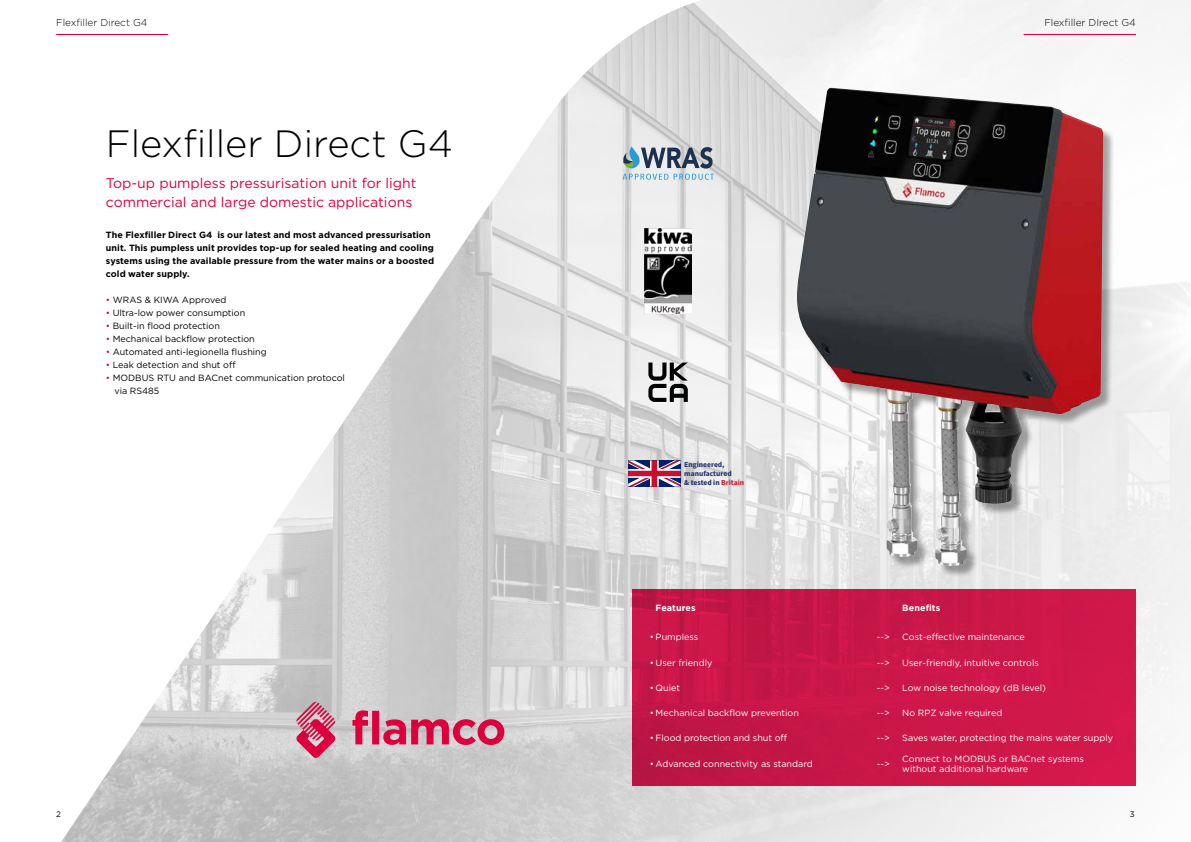
<style>
.page{position:relative;width:1191px;height:842px;background:#fff}
.page>*{position:absolute;margin:0;border:0;box-sizing:border-box;transform-origin:0 0}
.t1{font:300 38px "Gotham";color:#000}
.t2{font:14px/19px "Gotham";color:#dc013d}
.t3{font:300 10px "Gotham";color:#000}
.t4{font:9px/10.8px "Gotham";color:#fff}
.t5{font:9px/13px "Gotham";color:#000}
.t6{font:700 9px/13px "Gotham";letter-spacing:.005em;color:#000}
.t7{font:700 9px "Gotham";letter-spacing:.005em;color:#fff}
.t8{font:8px "Gotham";color:#000}
.t9{font:700 7.5px/8.9px "Source Sans Pro";color:#25346c}
.s1{color:#dc013d}
.s2{color:#cf172c}
</style>
<div class="page">
<img style="left:61px;top:0;width:1130px;height:842px">
<div style="left:92px;top:189px;width:334px;height:25px;background:#fff"></div>
<div style="left:633px;top:589px;width:503px;height:197px;background:linear-gradient(to right,#c01645,#d3184c)"></div>
<svg style="left:621px;top:146px;width:93px;height:34px;background:#9eaeb9"></svg>
<svg style="left:648px;top:363px;width:40px;height:39px"></svg>
<img style="left:645px;top:229px;width:46px;height:85px">
<svg style="left:628px;top:460px;width:52px;height:27px"></svg>
<div style="left:798px;top:90px;width:317px;height:488px;background:#000;opacity:.35"></div>
<img style="left:796px;top:92px;width:147px;height:465px">
<hr style="left:56px;top:34px;width:112px;height:1px;background:#dc013d">
<hr style="left:1023px;top:34px;width:113px;height:1px;background:#dc013d">
<svg style="left:352px;top:710px;width:152px;height:35px;background:#d37690"></svg>
<svg style="left:296px;top:702px;width:40px;height:56px;background:#d2708b"></svg>
<p class="t3" style="left:56px;top:16px;width:93px">Flexfiller Direct G4</p>
<p class="t3" style="left:1044px;top:16px;width:93px">Flexfiller DIrect G4</p>
<h1 class="t1" style="left:106px;top:120px;width:348px">Flexfiller Direct G4</h1>
<h2 class="t2" style="left:106px;top:174px;width:312px">Top-up pumpless pressurisation unit for light commercial and large domestic applications</h2>
<p class="t6" style="left:106px;top:228px;width:330px">The Flexfiller Direct G4 is our latest and most advanced pressurisation unit. This pumpless unit provides top-up for sealed heating and cooling systems using the available pressure from the water mains or a boosted cold water supply.</p>
<p class="t5" style="left:106px;top:293px;width:122px"><span class="s1">•</span> WRAS &amp; KIWA Approved</p>
<p class="t5" style="left:106px;top:306px;width:141px"><span class="s1">•</span> Ultra-low power consumption</p>
<p class="t5" style="left:106px;top:319px;width:116px"><span class="s1">•</span> Built-in flood protection</p>
<p class="t5" style="left:106px;top:332px;width:150px"><span class="s1">•</span> Mechanical backflow protection</p>
<p class="t5" style="left:106px;top:345px;width:162px"><span class="s1">•</span> Automated anti-legionella flushing</p>
<p class="t5" style="left:106px;top:358px;width:131px"><span class="s1">•</span> Leak detection and shut off</p>
<p class="t5" style="left:114px;top:371px;width:232px;text-indent:-9px"><span class="s1">•</span> MODBUS RTU and BACnet communication protocol via RS485</p>
<p class="t9" style="left:684px;top:461px;width:61px">Engineered, manufactured<br>&amp; tested in <span class="s2">Britain</span></p>
<p class="t7" style="left:655px;top:602px;width:42px">Features</p>
<p class="t7" style="left:902px;top:602px;width:39px">Benefits</p>
<p class="t4" style="left:650px;top:631px;width:50px">•Pumpless</p>
<p class="t4" style="left:876px;top:631px;width:15px">--&gt;</p>
<p class="t4" style="left:902px;top:631px;width:124px">Cost-effective maintenance</p>
<p class="t4" style="left:650px;top:657px;width:64px">• User friendly</p>
<p class="t4" style="left:876px;top:657px;width:15px">--&gt;</p>
<p class="t4" style="left:902px;top:657px;width:138px">User-friendly, intuitive controls</p>
<p class="t4" style="left:650px;top:682px;width:32px">• Quiet</p>
<p class="t4" style="left:876px;top:682px;width:15px">--&gt;</p>
<p class="t4" style="left:902px;top:682px;width:145px">Low noise technology (dB level)</p>
<p class="t4" style="left:650px;top:707px;width:150px">• Mechanical backflow prevention</p>
<p class="t4" style="left:876px;top:707px;width:15px">--&gt;</p>
<p class="t4" style="left:902px;top:707px;width:102px">No RPZ valve required</p>
<p class="t4" style="left:650px;top:733px;width:139px">•Flood protection and shut off</p>
<p class="t4" style="left:876px;top:733px;width:15px">--&gt;</p>
<p class="t4" style="left:902px;top:733px;width:212px">Saves water, protecting the mains water supply</p>
<p class="t4" style="left:650px;top:758px;width:164px">•Advanced connectivity as standard</p>
<p class="t4" style="left:876px;top:758px;width:15px">--&gt;</p>
<p class="t4" style="left:902px;top:753px;width:183px">Connect to MODBUS or BACnet systems without additional hardware</p>
<p class="t8" style="left:56px;top:810px;width:6px">2</p>
<p class="t8" style="left:1130px;top:810px;width:6px">3</p>
</div>
